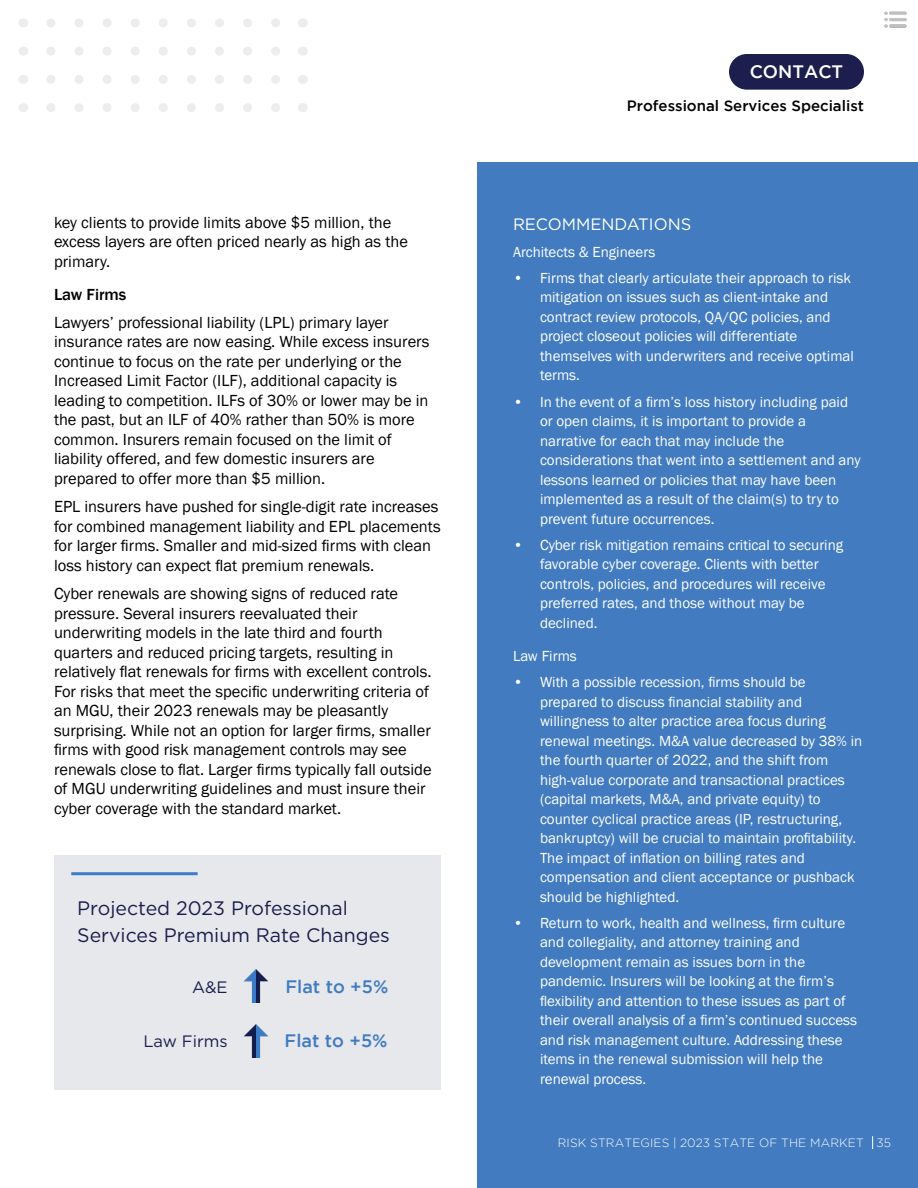
<style>
.page{position:relative;width:918px;height:1188px;background:#fff}
.page>*{position:absolute;margin:0;border:0;box-sizing:border-box;transform-origin:0 0}
.t1{font:19.5px/27px "Gotham";color:#1c1e4d}
.t2{font:500 18px "Gotham";color:#427bbf}
.t3{font:500 18px "Gotham";color:#fff}
.t4{font:16.5px/19.5px "Franklin Gothic";color:#000}
.t5{font:16.5px "Gotham";color:#fff}
.t6{font:16.5px "Gotham";color:#1c1e4d}
.t7{font:500 16.5px "Franklin Gothic";color:#000}
.t8{font:15px/19.5px "Franklin Gothic";color:#fff}
.t9{font:500 15px "Gotham";color:#000}
.t10{font:300 12px "Gotham";letter-spacing:.015em;color:#fff}
</style>
<div class="page">
<img style="left:884px;top:11px;width:23px;height:17px">
<div style="left:54px;top:855px;width:387px;height:235px;background:#e6e8eb"></div>
<hr style="left:71px;top:872px;width:127px;height:3px;background:#3d7cc9">
<img style="left:244px;top:969px;width:24px;height:33px">
<img style="left:244px;top:1024px;width:24px;height:33px">
<div style="left:477px;top:162px;width:441px;height:1026px;background:#427bbf"></div>
<div style="left:729px;top:54px;width:135px;height:36px;background:#1c1e4d;border-radius:18px"></div>
<svg style="left:51px;top:75px;width:229px;height:9px"></svg>
<svg style="left:51px;top:103px;width:229px;height:9px"></svg>
<svg style="left:51px;top:18px;width:229px;height:9px"></svg>
<svg style="left:51px;top:47px;width:229px;height:9px"></svg>
<svg style="left:872px;top:1136px;width:1px;height:13px"></svg>
<p class="t4" style="left:54px;top:213px;width:355px">key clients to provide limits above $5 million, the excess layers are often priced nearly as high as the primary.</p>
<p class="t7" style="left:54px;top:284px;width:74px">Law Firms</p>
<p class="t4" style="left:54px;top:313px;width:377px">Lawyers’ professional liability (LPL) primary layer insurance rates are now easing. While excess insurers continue to focus on the rate per underlying or the Increased Limit Factor (ILF), additional capacity is leading to competition. ILFs of 30% or lower may be in the past, but an ILF of 40% rather than 50% is more common. Insurers remain focused on the limit of liability offered, and few domestic insurers are prepared to offer more than $5 million.</p>
<p class="t4" style="left:54px;top:498px;width:388px">EPL insurers have pushed for single-digit rate increases for combined management liability and EPL placements for larger firms. Smaller and mid-sized firms with clean loss history can expect flat premium renewals.</p>
<p class="t4" style="left:54px;top:584px;width:379px">Cyber renewals are showing signs of reduced rate pressure. Several insurers reevaluated their underwriting models in the late third and fourth quarters and reduced pricing targets, resulting in relatively flat renewals for firms with excellent controls.<br>For risks that meet the specific underwriting criteria of an MGU, their 2023 renewals may be pleasantly surprising. While not an option for larger firms, smaller firms with good risk management controls may see renewals close to flat. Larger firms typically fall outside of MGU underwriting guidelines and must insure their cyber coverage with the standard market.</p>
<h1 class="t1" style="left:77px;top:894px;width:314px">Projected 2023 Professional<br>Services Premium Rate Changes</h1>
<p class="t6" style="left:192px;top:977px;width:37px">A&amp;E</p>
<p class="t2" style="left:285px;top:977px;width:104px">Flat to +5%</p>
<p class="t6" style="left:143px;top:1031px;width:86px">Law Firms</p>
<p class="t2" style="left:285px;top:1031px;width:104px">Flat to +5%</p>
<p class="t3" style="left:750px;top:62px;width:95px">CONTACT</p>
<p class="t9" style="left:627px;top:97px;width:239px">Professional Services Specialist</p>
<p class="t5" style="left:513px;top:214px;width:180px">RECOMMENDATIONS</p>
<p class="t8" style="left:513px;top:242px;width:144px">Architects &amp; Engineers</p>
<p class="t8" style="left:540px;top:268px;width:315px;text-indent:-27px">• Firms that clearly articulate their approach to risk mitigation on issues such as client-intake and contract review protocols, QA/QC policies, and project closeout policies will differentiate themselves with underwriters and receive optimal terms.</p>
<p class="t8" style="left:540px;top:392px;width:322px;text-indent:-27px">• In the event of a firm’s loss history including paid or open claims, it is important to provide a narrative for each that may include the considerations that went into a settlement and any lessons learned or policies that may have been implemented as a result of the claim(s) to try to prevent future occurrences.</p>
<p class="t8" style="left:540px;top:535px;width:305px;text-indent:-27px">• Cyber risk mitigation remains critical to securing favorable cyber coverage. Clients with better controls, policies, and procedures will receive preferred rates, and those without may be declined.</p>
<p class="t8" style="left:513px;top:646px;width:65px">Law Firms</p>
<p class="t8" style="left:540px;top:673px;width:324px;text-indent:-27px">• With a possible recession, firms should be prepared to discuss financial stability and willingness to alter practice area focus during renewal meetings. M&amp;A value decreased by 38% in the fourth quarter of 2022, and the shift from high-value corporate and transactional practices (capital markets, M&amp;A, and private equity) to counter cyclical practice areas (IP, restructuring, bankruptcy) will be crucial to maintain profitability.<br>The impact of inflation on billing rates and compensation and client acceptance or pushback should be highlighted.</p>
<p class="t8" style="left:540px;top:913px;width:319px;text-indent:-27px">• Return to work, health and wellness, firm culture and collegiality, and attorney training and development remain as issues born in the pandemic. Insurers will be looking at the firm’s flexibility and attention to these issues as part of their overall analysis of a firm’s continued success and risk management culture. Addressing these items in the renewal submission will help the renewal process.</p>
<p class="t10" style="left:558px;top:1136px;width:335px">RISK STRATEGIES | 2023 STATE OF THE MARKET 35</p>
</div>
